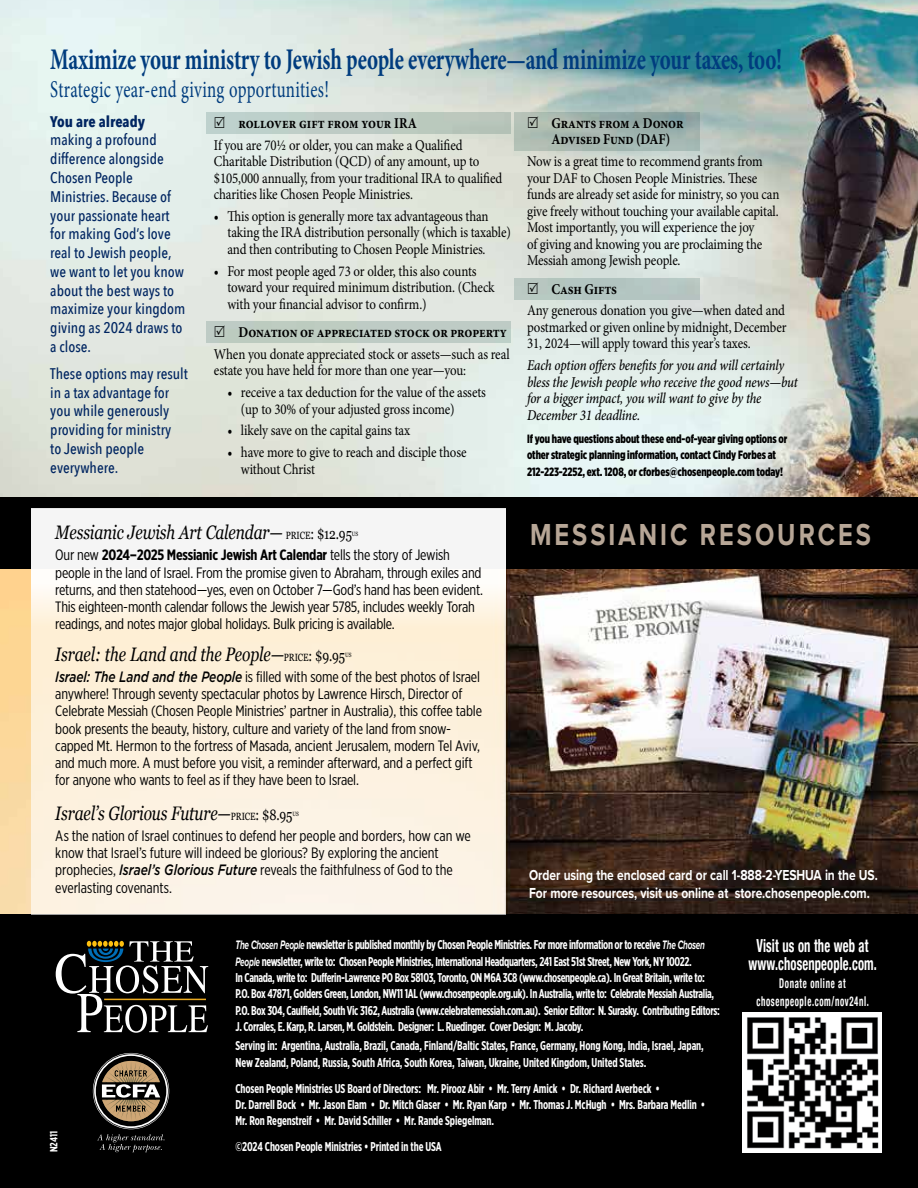
<style>
.page{position:relative;width:918px;height:1188px;background:#fff}
.page>*{position:absolute;margin:0;border:0;box-sizing:border-box;transform-origin:0 0}
.t1{font:700 31.5px "Proxima Nova";letter-spacing:.12em;color:#b7a696;scale:.8 1}
.t2{font:700 30px "Minion Pro";letter-spacing:-.005em;color:#003c7e;scale:.7 1}
.t3{font:24px "Minion Pro";letter-spacing:.02em;color:#003c7e;scale:.7 1}
.t4{font:italic 19.5px "Georgia";letter-spacing:-.01em;color:#000;scale:.8 1}
.t5{font:700 condensed 18px/18px "Helvetica Neue";letter-spacing:.01em;color:#fff;text-align:center;scale:.7 1}
.t6{font:500 15.3px/18.8px "Avenir Next Condensed";color:#002561}
.t7{font:700 15.3px "Avenir Next Condensed";color:#002561}
.t8{font:15px/16.5px "Minion Pro";letter-spacing:-.01em;color:#000;scale:.86 1}
.t9{font:15px/17.2px "Gotham X Narrow";letter-spacing:-.01em;color:#000}
.t10{font:italic 500 15px/16.5px "Minion Pro";letter-spacing:-.015em;color:#000;scale:.86 1}
.t11{font:700 15px/18px "Proxima Nova";letter-spacing:-.005em;color:#fff;scale:.8 1}
.t12{font:700 15px/16.5px "Minion Pro";letter-spacing:-.01em;color:#000;scale:.86 1}
.t13{font:700 condensed 13.5px/18px "Helvetica Neue";letter-spacing:.07em;color:#fff;text-align:center;scale:.65 1}
.t14{font:700 12.75px/16.4px "Gotham X Narrow";letter-spacing:-.03em;color:#fff;scale:.85 1}
.t15{font:700 12.75px/16.4px "Gotham X Narrow";letter-spacing:-.01em;color:#fff;scale:.85 1}
.t16{font:900 12px/16.5px "Gotham X Narrow";letter-spacing:-.01em;color:#000;scale:.92 1}
.t17{font:700 10.5px "Gotham X Narrow";letter-spacing:-.015em;color:#fff;scale:.95 1}
.t18{font:6.15px "Georgia";color:#000;scale:.8 1}
.s1{font-style:normal;font-size:10.5px}
.s2{font-style:normal;font-size:15px}
.s3{font-weight:700}
.s4{font-family:"Gotham";font-weight:500;font-style:italic}
.s5{font-family:"Proxima Nova";font-style:italic}
</style>
<div class="page">
<img style="left:0;top:0;width:918px;height:497px">
<img style="left:0;top:568px;width:918px;height:346px">
<div style="left:0;top:497px;width:918px;height:71px;background:#000"></div>
<div style="left:0;top:914px;width:918px;height:274px;background:#000"></div>
<svg style="left:93px;top:1053px;width:76px;height:99px"></svg>
<svg style="left:56px;top:941px;width:152px;height:92px"></svg>
<img style="left:743px;top:1013px;width:139px;height:139px">
<div style="left:31px;top:509px;width:474px;height:405px;background:#fdf1de"></div>
<div style="left:31px;top:509px;width:474px;height:119px;background:linear-gradient(to bottom,#f3f6fc,#fff7e5)"></div>
<div style="left:206px;top:112px;width:304px;height:21px;background:#bdcbc5"></div>
<svg style="left:514px;top:112px;width:186px;height:39px;background:#a2b4ad"></svg>
<div style="left:514px;top:278px;width:186px;height:21px;background:#b5c5c1"></div>
<div style="left:206px;top:321px;width:304px;height:22px;background:#becbc5"></div>
<svg style="left:528px;top:116px;width:10px;height:12px"></svg>
<h2 class="t2" style="left:50px;top:38px;width:1047px">Maximize your ministry to Jewish people everywhere—and minimize your taxes, too!</h2>
<h3 class="t3" style="left:50px;top:73px;width:400px">Strategic year-end giving opportunities!</h3>
<p class="t12" style="left:238px;top:115px;width:209px">rollover gift from your IRA</p>
<p class="t8" style="left:214px;top:137px;width:337px">If you are 70½ or older, you can make a Qualified Charitable Distribution (QCD) of any amount, up to $105,000 annually, from your traditional IRA to qualified charities like Chosen People Ministries.</p>
<p class="t8" style="left:227px;top:208px;width:331px;text-indent:-14px">• This option is generally more tax advantageous than taking the IRA distribution personally (which is taxable) and then contributing to Chosen People Ministries.</p>
<p class="t8" style="left:227px;top:263px;width:312px;text-indent:-14px">• For most people aged 73 or older, this also counts toward your required minimum distribution. (Check with your financial advisor to confirm.)</p>
<p class="t12" style="left:238px;top:324px;width:314px">Donation of appreciated stock or property</p>
<p class="t8" style="left:214px;top:346px;width:345px">When you donate appreciated stock or assets—such as real estate you have held for more than one year—you:</p>
<p class="t8" style="left:241px;top:384px;width:286px;text-indent:-13px">• receive a tax deduction for the value of the assets (up to 30% of your adjusted gross income)</p>
<p class="t8" style="left:227px;top:422px;width:214px">• likely save on the capital gains tax</p>
<p class="t8" style="left:241px;top:444px;width:264px;text-indent:-14px">• have more to give to reach and disciple those without Christ</p>
<p class="t7" style="left:50px;top:112px;width:96px">You are already</p>
<p class="t6" style="left:50px;top:131px;width:137px">making a profound difference alongside<br>Chosen People<br>Ministries. Because of your passionate heart for making God’s love real to Jewish people, we want to let you know about the best ways to maximize your kingdom giving as 2024 draws to a close.</p>
<p class="t6" style="left:50px;top:364px;width:139px">These options may result in a tax advantage for you while generously providing for ministry<br>to Jewish people everywhere.</p>
<p class="t12" style="left:551px;top:115px;width:155px">Grants from a Donor<br>Advised Fund (DAF)</p>
<p class="t8" style="left:527px;top:153px;width:295px">Now is a great time to recommend grants from your DAF to Chosen People Ministries. These funds are already set aside for ministry, so you can give freely without touching your available capital.<br>Most importantly, you will experience the joy<br>of giving and knowing you are proclaiming the Messiah among Jewish people.</p>
<p class="t12" style="left:552px;top:280px;width:78px">Cash Gifts</p>
<p class="t8" style="left:527px;top:302px;width:303px;text-align:justify">Any generous donation you give—when dated and postmarked or given online by midnight, December 31, 2024—will apply toward this year’s taxes.</p>
<p class="t10" style="left:527px;top:357px;width:316px">Each option offers benefits for you and will certainly bless the Jewish people who receive the good news—but for a bigger impact, you will want to give by the December 31 deadline.</p>
<p class="t16" style="left:527px;top:430px;width:284px">If you have questions about these end-of-year giving options or other strategic planning information, contact Cindy Forbes at<br>212-223-2252, ext. 1208, or cforbes@chosenpeople.com today!</p>
<h3 class="t4" style="left:55px;top:518px;width:372px">Messianic Jewish Art Calendar— <span class="s1">PRICE</span><span class="s2">: $12.95</span></h3>
<p class="t18" style="left:352px;top:529px;width:9px">US</p>
<p class="t9" style="left:55px;top:546px;width:429px">Our new <span class="s3">2024–2025 Messianic Jewish Art Calendar</span> tells the story of Jewish people in the land of Israel. From the promise given to Abraham, through exiles and returns, and then statehood—yes, even on October 7—God’s hand has been evident.<br>This eighteen-month calendar follows the Jewish year 5785, includes weekly Torah readings, and notes major global holidays. Bulk pricing is available.</p>
<h3 class="t4" style="left:55px;top:640px;width:364px">Israel: the Land and the People—<span class="s1">PRICE</span><span class="s2">: $9.95</span></h3>
<p class="t18" style="left:345px;top:651px;width:9px">US</p>
<p class="t9" style="left:55px;top:668px;width:428px"><span class="s4">Israel: The Land and the People</span> is filled with some of the best photos of Israel anywhere! Through seventy spectacular photos by Lawrence Hirsch, Director of Celebrate Messiah (Chosen People Ministries’ partner in Australia), this coffee table book presents the beauty, history, culture and variety of the land from snow&shy;capped Mt. Hermon to the fortress of Masada, ancient Jerusalem, modern Tel Aviv, and much more. A must before you visit, a reminder afterward, and a perfect gift for anyone who wants to feel as if they have been to Israel.</p>
<h3 class="t4" style="left:55px;top:799px;width:298px">Israel’s Glorious Future—<span class="s1">PRICE</span><span class="s2">: $8.95</span></h3>
<p class="t18" style="left:292px;top:810px;width:9px">US</p>
<p class="t9" style="left:55px;top:827px;width:417px">As the nation of Israel continues to defend her people and borders, how can we know that Israel’s future will indeed be glorious? By exploring the ancient prophecies, <span class="s4">Israel’s Glorious Future</span> reveals the faithfulness of God to the everlasting covenants.</p>
<h1 class="t1" style="left:530px;top:511px;width:428px">MESSIANIC RESOURCES</h1>
<p class="t11" style="left:529px;top:865px;width:437px">Order using the enclosed card or call 1-888-2-YESHUA in the US.<br>For more resources, visit us online at store.chosenpeople.com.</p>
<p class="t17" style="left:48px;top:1152px;width:24px;rotate:-90deg">N2411</p>
<p class="t14" style="left:236px;top:936px;width:571px"><span class="s5">The Chosen People</span> newsletter is published monthly by Chosen People Ministries. For more information or to receive <span class="s5">The Chosen People</span> newsletter, write to: Chosen People Ministries, International Headquarters, 241 East 51st Street, New York, NY 10022.<br>In Canada, write to: Dufferin-Lawrence PO Box 58103, Toronto, ON M6A 3C8 (www.chosenpeople.ca). In Great Britain, write to:<br>P.O. Box 47871, Golders Green, London, NW11 1AL (www.chosenpeople.org.uk). In Australia, write to: Celebrate Messiah Australia, P.O. Box 304, Caulfield, South Vic 3162, Australia (www.celebratemessiah.com.au). Senior Editor: N. Surasky. Contributing Editors:<br>J. Corrales, E. Karp, R. Larsen, M. Goldstein. Designer: L. Ruedinger. Cover Design: M. Jacoby.</p>
<p class="t15" style="left:236px;top:1038px;width:552px">Serving in: Argentina, Australia, Brazil, Canada, Finland/Baltic States, France, Germany, Hong Kong, India, Israel, Japan,<br>New Zealand, Poland, Russia, South Africa, South Korea, Taiwan, Ukraine, United Kingdom, United States.</p>
<p class="t15" style="left:236px;top:1080px;width:554px">Chosen People Ministries US Board of Directors: Mr. Pirooz Abir • Mr. Terry Amick • Dr. Richard Averbeck •<br>Dr. Darrell Bock • Mr. Jason Elam • Dr. Mitch Glaser • Mr. Ryan Karp • Mr. Thomas J. McHugh • Mrs. Barbara Medlin •<br>Mr. Ron Regenstreif • Mr. David Schiller • Mr. Rande Spiegelman.</p>
<p class="t15" style="left:236px;top:1138px;width:244px">©2024 Chosen People Ministries • Printed in the USA</p>
<p class="t5" style="left:749px;top:935px;width:185px">Visit us on the web at www.chosenpeople.com.</p>
<p class="t13" style="left:756px;top:973px;width:174px">Donate online at chosenpeople.com/nov24nl.</p>
</div>
